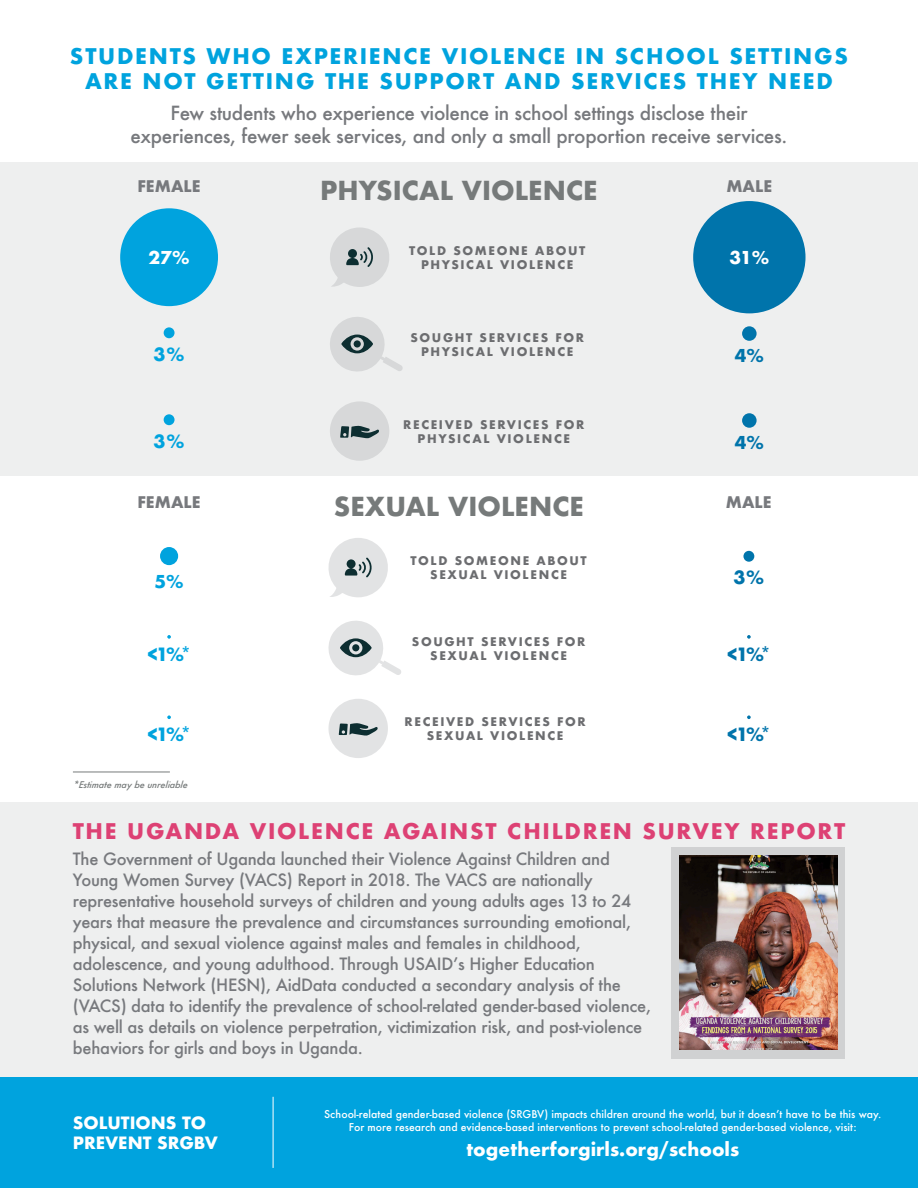
<style>
.page{position:relative;width:918px;height:1188px;background:#fff}
.page>*{position:absolute;margin:0;border:0;box-sizing:border-box;transform-origin:0 0}
.t1{font:700 25.5px "Futura";color:#767a7a}
.t2{font:700 21px "Futura";letter-spacing:.08em;color:#00a3de}
.t3{font:700 21px "Futura";letter-spacing:.08em;color:#dd4174}
.t4{font:500 18.9px/22.5px "Futura";letter-spacing:-.015em;color:#77797d;text-align:center}
.t5{font:700 18px "Futura";color:#fff}
.t6{font:700 17.85px "Futura";color:#00a3de}
.t7{font:700 17.85px "Futura";color:#0074ab}
.t8{font:700 17.25px "Futura";color:#fff}
.t9{font:700 17.25px "Futura";color:#0074ab}
.t10{font:700 17.25px "Futura";color:#00a3de}
.t11{font:500 16.5px/21px "Futura";letter-spacing:-.015em;color:#77797d}
.t12{font:700 16.5px/19.8px "Futura";color:#fff}
.t13{font:700 15.6px "Futura";color:#77797d}
.t14{font:700 11.55px/14.1px "Futura";letter-spacing:.14em;color:#6c6d70;text-align:center}
.t15{font:500 10.5px/13.5px "Futura";color:#fff;text-align:center}
.t16{font:italic 500 9px "Futura";color:#767a7a}
</style>
<div class="page">
<div style="left:0;top:803px;width:918px;height:274px;background:#eeefef"></div>
<div style="left:0;top:162px;width:918px;height:314px;background:#eeefef"></div>
<div style="left:671px;top:847px;width:174px;height:212px;background:#d0d1d2"></div>
<img style="left:679px;top:856px;width:158px;height:194px">
<div style="left:693px;top:201px;width:113px;height:112px;background:#0074ab;border-radius:50%"></div>
<div style="left:120px;top:208px;width:98px;height:98px;background:#00a3de;border-radius:50%"></div>
<svg style="left:330px;top:227px;width:59px;height:60px"></svg>
<div style="left:742px;top:413px;width:15px;height:15px;background:#0074ab;border-radius:50%"></div>
<div style="left:742px;top:326px;width:15px;height:15px;background:#0074ab;border-radius:50%"></div>
<svg style="left:330px;top:401px;width:59px;height:60px"></svg>
<svg style="left:330px;top:317px;width:73px;height:55px"></svg>
<svg style="left:328px;top:621px;width:73px;height:55px"></svg>
<svg style="left:328px;top:699px;width:60px;height:59px"></svg>
<div style="left:160px;top:547px;width:18px;height:18px;background:#00a3de;border-radius:50%"></div>
<svg style="left:328px;top:538px;width:60px;height:59px"></svg>
<div style="left:0;top:1077px;width:918px;height:111px;background:#00a3de"></div>
<hr style="left:273px;top:1097px;width:1px;height:71px;background:#fff">
<svg style="left:167px;top:635px;width:4px;height:4px"></svg>
<svg style="left:747px;top:635px;width:4px;height:4px"></svg>
<svg style="left:167px;top:715px;width:4px;height:4px"></svg>
<svg style="left:747px;top:715px;width:4px;height:4px"></svg>
<div style="left:164px;top:327px;width:11px;height:11px;background:#00a3de;border-radius:50%"></div>
<div style="left:164px;top:414px;width:11px;height:11px;background:#00a3de;border-radius:50%"></div>
<div style="left:743px;top:551px;width:11px;height:11px;background:#0074ab;border-radius:50%"></div>
<hr style="left:73px;top:772px;width:97px;height:1px;background:#767a7a">
<p class="t2" style="left:70px;top:41px;width:780px">STUDENTS WHO EXPERIENCE VIOLENCE IN SCHOOL SETTINGS</p>
<p class="t2" style="left:85px;top:66px;width:749px">ARE NOT GETTING THE SUPPORT AND SERVICES THEY NEED</p>
<p class="t4" style="left:131px;top:102px;width:658px">Few students who experience violence in school settings disclose their experiences, fewer seek services, and only a small proportion receive services.</p>
<p class="t13" style="left:137px;top:175px;width:65px">FEMALE</p>
<p class="t1" style="left:320px;top:172px;width:279px">PHYSICAL VIOLENCE</p>
<p class="t13" style="left:726px;top:175px;width:47px">MALE</p>
<p class="t14" style="left:409px;top:244px;width:178px">TOLD SOMEONE ABOUT<br>PHYSICAL VIOLENCE</p>
<p class="t8" style="left:149px;top:245px;width:43px">27%</p>
<p class="t8" style="left:729px;top:245px;width:41px">31%</p>
<p class="t6" style="left:154px;top:341px;width:32px">3%</p>
<p class="t14" style="left:410px;top:331px;width:175px">SOUGHT SERVICES FOR<br>PHYSICAL VIOLENCE</p>
<p class="t9" style="left:735px;top:343px;width:31px">4%</p>
<p class="t6" style="left:154px;top:428px;width:32px">3%</p>
<p class="t14" style="left:403px;top:417px;width:183px">RECEIVED SERVICES FOR<br>PHYSICAL VIOLENCE</p>
<p class="t9" style="left:735px;top:430px;width:31px">4%</p>
<p class="t13" style="left:137px;top:491px;width:65px">FEMALE</p>
<p class="t1" style="left:334px;top:488px;width:252px">SEXUAL VIOLENCE</p>
<p class="t13" style="left:726px;top:491px;width:47px">MALE</p>
<p class="t10" style="left:154px;top:569px;width:31px">5%</p>
<p class="t14" style="left:411px;top:554px;width:178px">TOLD SOMEONE ABOUT<br>SEXUAL VIOLENCE</p>
<p class="t7" style="left:733px;top:565px;width:32px">3%</p>
<p class="t14" style="left:412px;top:634px;width:175px">SOUGHT SERVICES FOR<br>SEXUAL VIOLENCE</p>
<p class="t6" style="left:146px;top:641px;width:47px">&lt;1%*</p>
<p class="t7" style="left:726px;top:641px;width:47px">&lt;1%*</p>
<p class="t14" style="left:405px;top:715px;width:183px">RECEIVED SERVICES FOR<br>SEXUAL VIOLENCE</p>
<p class="t6" style="left:146px;top:722px;width:47px">&lt;1%*</p>
<p class="t7" style="left:726px;top:722px;width:47px">&lt;1%*</p>
<p class="t16" style="left:73px;top:778px;width:118px">*Estimate may be unreliable</p>
<p class="t3" style="left:73px;top:815px;width:774px">THE UGANDA VIOLENCE AGAINST CHILDREN SURVEY REPORT</p>
<p class="t11" style="left:73px;top:848px;width:580px">The Government of Uganda launched their Violence Against Children and Young Women Survey (VACS) Report in 2018. The VACS are nationally representative household surveys of children and young adults ages 13 to 24 years that measure the prevalence and circumstances surrounding emotional, physical, and sexual violence against males and females in childhood, adolescence, and young adulthood. Through USAID’s Higher Education Solutions Network (HESN), AidData conducted a secondary analysis of the (VACS) data to identify the prevalence of school-related gender-based violence, as well as details on violence perpetration, victimization risk, and post-violence behaviors for girls and boys in Uganda.</p>
<p class="t12" style="left:73px;top:1113px;width:147px">SOLUTIONS TO<br>PREVENT SRGBV</p>
<p class="t15" style="left:324px;top:1107px;width:559px">School-related gender-based violence (SRGBV) impacts children around the world, but it doesn’t have to be this way.<br>For more research and evidence-based interventions to prevent school-related gender-based violence, visit:</p>
<p class="t5" style="left:466px;top:1136px;width:274px">togetherforgirls.org/schools</p>
</div>
